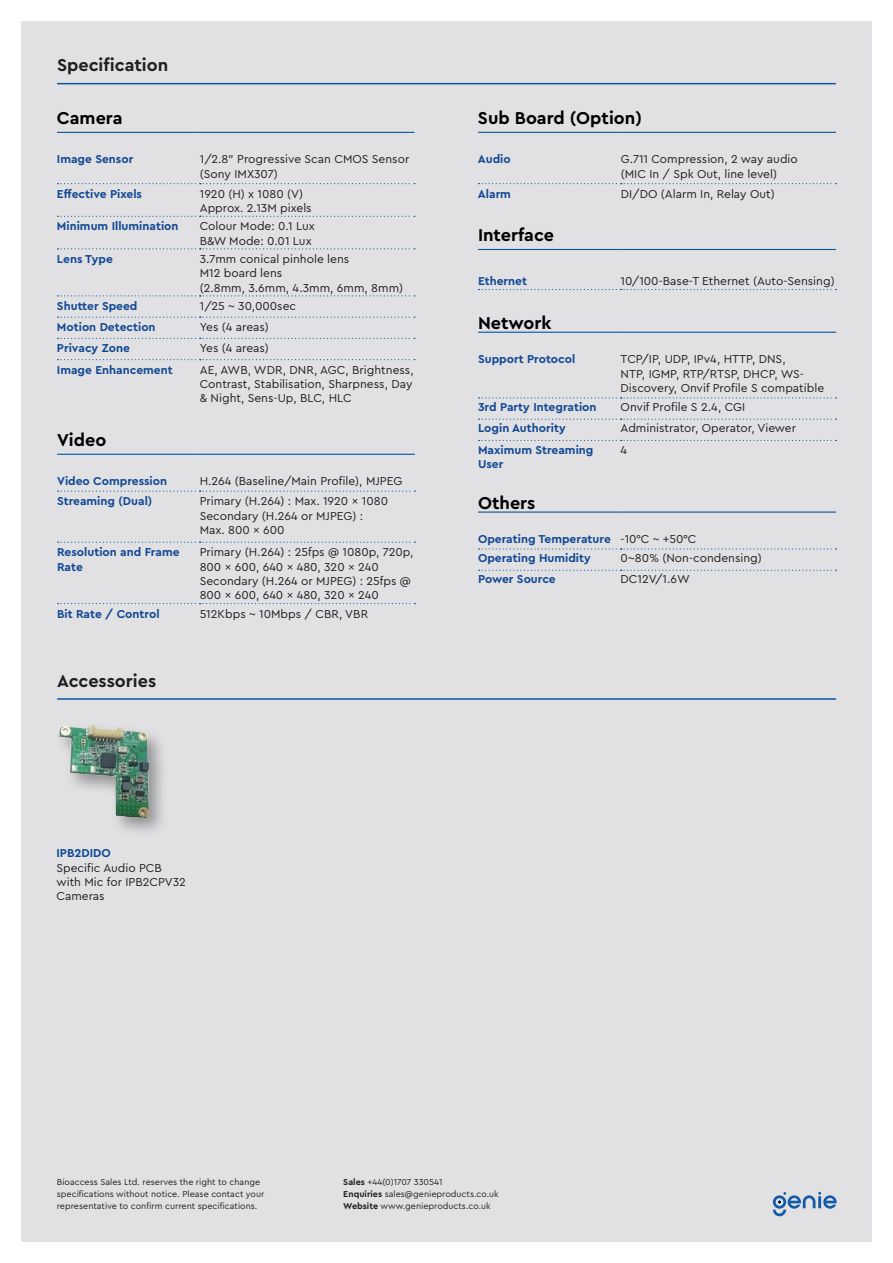
<style>
.page{position:relative;width:893px;height:1263px;background:#fff}
.page>*{position:absolute;margin:0;border:0;box-sizing:border-box;transform-origin:0 0}
.Tech_Spec_Text_LEFT{font:700 18px "Cera Pro";color:#000}
.t1{font:700 18px "Cera Pro";color:#231f20}
.Tech_Spec_Text_CENTR{font:12px/14.4px "Cera Pro";color:#231f20}
.Tech_Spec_Text_LEFT-2{font:700 12px/15px "Cera Pro";color:#124994}
.t2{font:9px/12px "Cera Pro";color:#231f20}
.s1{font-weight:700}
</style>
<div class="page">
<div style="left:21px;top:21px;width:851px;height:1221px;background:#e1e1e4"></div>
<svg style="left:773px;top:1192px;width:64px;height:24px"></svg>
<hr style="left:57px;top:83px;width:779px;height:1px;background:#09559e">
<svg style="left:478px;top:183px;width:358px;height:1px"></svg>
<hr style="left:478px;top:132px;width:143px;height:1px;background:#09559e">
<hr style="left:621px;top:132px;width:215px;height:1px;background:#09559e">
<svg style="left:479px;top:289px;width:357px;height:1px"></svg>
<hr style="left:478px;top:249px;width:143px;height:1px;background:#09559e">
<hr style="left:621px;top:249px;width:215px;height:1px;background:#09559e">
<svg style="left:58px;top:491px;width:357px;height:1px"></svg>
<svg style="left:58px;top:542px;width:357px;height:1px"></svg>
<svg style="left:58px;top:603px;width:357px;height:1px"></svg>
<hr style="left:57px;top:454px;width:143px;height:1px;background:#09559e">
<hr style="left:200px;top:454px;width:215px;height:1px;background:#09559e">
<svg style="left:479px;top:548px;width:357px;height:1px"></svg>
<svg style="left:479px;top:570px;width:357px;height:1px"></svg>
<hr style="left:478px;top:511px;width:143px;height:2px;background:#09559e">
<hr style="left:621px;top:511px;width:215px;height:2px;background:#09559e">
<svg style="left:479px;top:397px;width:357px;height:1px"></svg>
<svg style="left:479px;top:419px;width:357px;height:1px"></svg>
<svg style="left:479px;top:440px;width:357px;height:1px"></svg>
<hr style="left:478px;top:332px;width:143px;height:1px;background:#09559e">
<hr style="left:621px;top:332px;width:215px;height:1px;background:#09559e">
<svg style="left:58px;top:183px;width:357px;height:1px"></svg>
<svg style="left:58px;top:216px;width:357px;height:1px"></svg>
<svg style="left:58px;top:248px;width:357px;height:1px"></svg>
<svg style="left:58px;top:295px;width:357px;height:1px"></svg>
<svg style="left:58px;top:317px;width:357px;height:1px"></svg>
<svg style="left:58px;top:338px;width:357px;height:1px"></svg>
<svg style="left:58px;top:359px;width:357px;height:1px"></svg>
<hr style="left:57px;top:132px;width:143px;height:1px;background:#09559e">
<hr style="left:200px;top:132px;width:214px;height:1px;background:#09559e">
<hr style="left:57px;top:698px;width:779px;height:2px;background:#09559e">
<div style="left:55px;top:721px;width:114px;height:116px;background:#231f20;opacity:.41"></div>
<img style="left:55px;top:723px;width:105px;height:96px">
<p class="t1" style="left:57px;top:53px;width:113px">Specification</p>
<p class="Tech_Spec_Text_LEFT" style="left:57px;top:106px;width:67px">Camera</p>
<p class="Tech_Spec_Text_LEFT-2" style="left:57px;top:151px;width:78px">Image Sensor</p>
<p class="Tech_Spec_Text_CENTR" style="left:200px;top:152px;width:211px">1/2.8” Progressive Scan CMOS Sensor (Sony IMX307)</p>
<p class="Tech_Spec_Text_LEFT-2" style="left:57px;top:186px;width:87px">Effective Pixels</p>
<p class="Tech_Spec_Text_CENTR" style="left:200px;top:186px;width:105px">1920 (H) x 1080 (V)</p>
<p class="Tech_Spec_Text_CENTR" style="left:200px;top:200px;width:113px">Approx. 2.13M pixels</p>
<p class="Tech_Spec_Text_LEFT-2" style="left:57px;top:218px;width:123px">Minimum Illumination</p>
<p class="Tech_Spec_Text_CENTR" style="left:200px;top:218px;width:116px">Colour Mode: 0.1 Lux</p>
<p class="Tech_Spec_Text_CENTR" style="left:200px;top:233px;width:113px">B&amp;W Mode: 0.01 Lux</p>
<p class="Tech_Spec_Text_LEFT-2" style="left:57px;top:251px;width:57px">Lens Type</p>
<p class="Tech_Spec_Text_CENTR" style="left:200px;top:251px;width:151px">3.7mm conical pinhole lens</p>
<p class="Tech_Spec_Text_CENTR" style="left:200px;top:265px;width:84px">M12 board lens</p>
<p class="Tech_Spec_Text_CENTR" style="left:200px;top:280px;width:205px">(2.8mm, 3.6mm, 4.3mm, 6mm, 8mm)</p>
<p class="Tech_Spec_Text_LEFT-2" style="left:57px;top:298px;width:82px">Shutter Speed</p>
<p class="Tech_Spec_Text_CENTR" style="left:200px;top:298px;width:98px">1/25 ~ 30,000sec</p>
<p class="Tech_Spec_Text_LEFT-2" style="left:57px;top:319px;width:100px">Motion Detection</p>
<p class="Tech_Spec_Text_CENTR" style="left:200px;top:319px;width:71px">Yes (4 areas)</p>
<p class="Tech_Spec_Text_LEFT-2" style="left:57px;top:340px;width:74px">Privacy Zone</p>
<p class="Tech_Spec_Text_CENTR" style="left:200px;top:341px;width:71px">Yes (4 areas)</p>
<p class="Tech_Spec_Text_LEFT-2" style="left:57px;top:362px;width:117px">Image Enhancement</p>
<p class="Tech_Spec_Text_CENTR" style="left:200px;top:362px;width:215px">AE, AWB, WDR, DNR, AGC, Brightness,</p>
<p class="Tech_Spec_Text_CENTR" style="left:200px;top:376px;width:214px">Contrast, Stabilisation, Sharpness, Day &amp; Night, Sens-Up, BLC, HLC</p>
<p class="Tech_Spec_Text_LEFT" style="left:57px;top:428px;width:51px">Video</p>
<p class="Tech_Spec_Text_LEFT-2" style="left:57px;top:473px;width:112px">Video Compression</p>
<p class="Tech_Spec_Text_CENTR" style="left:200px;top:473px;width:204px">H.264 (Baseline/Main Profile), MJPEG</p>
<p class="Tech_Spec_Text_LEFT-2" style="left:57px;top:493px;width:97px">Streaming (Dual)</p>
<p class="Tech_Spec_Text_CENTR" style="left:200px;top:493px;width:190px">Primary (H.264) : Max. 1920 x 1080</p>
<p class="Tech_Spec_Text_CENTR" style="left:200px;top:508px;width:165px">Secondary (H.264 or MJPEG) :</p>
<p class="Tech_Spec_Text_CENTR" style="left:200px;top:522px;width:86px">Max. 800 x 600</p>
<p class="Tech_Spec_Text_LEFT-2" style="left:57px;top:544px;width:124px">Resolution and Frame<br>Rate</p>
<p class="Tech_Spec_Text_CENTR" style="left:200px;top:544px;width:215px">Primary (H.264) : 25fps @ 1080p, 720p,<br>800 x 600, 640 x 480, 320 x 240</p>
<p class="Tech_Spec_Text_CENTR" style="left:200px;top:573px;width:213px">Secondary (H.264 or MJPEG) : 25fps @</p>
<p class="Tech_Spec_Text_CENTR" style="left:200px;top:588px;width:181px">800 x 600, 640 x 480, 320 x 240</p>
<p class="Tech_Spec_Text_LEFT-2" style="left:57px;top:605px;width:104px">Bit Rate / Control</p>
<p class="Tech_Spec_Text_CENTR" style="left:200px;top:606px;width:170px">512Kbps ~ 10Mbps / CBR, VBR</p>
<p class="t1" style="left:57px;top:669px;width:100px">Accessories</p>
<p class="Tech_Spec_Text_LEFT-2" style="left:57px;top:845px;width:56px">IPB2DIDO</p>
<p class="Tech_Spec_Text_CENTR" style="left:57px;top:860px;width:131px">Specific Audio PCB with Mic for IPB2CPV32<br>Cameras</p>
<p class="Tech_Spec_Text_LEFT" style="left:478px;top:106px;width:166px">Sub Board (Option)</p>
<p class="Tech_Spec_Text_LEFT-2" style="left:478px;top:151px;width:34px">Audio</p>
<p class="Tech_Spec_Text_CENTR" style="left:621px;top:152px;width:179px">G.711 Compression, 2 way audio</p>
<p class="Tech_Spec_Text_CENTR" style="left:621px;top:166px;width:158px">(MIC In / Spk Out, line level)</p>
<p class="Tech_Spec_Text_LEFT-2" style="left:478px;top:186px;width:35px">Alarm</p>
<p class="Tech_Spec_Text_CENTR" style="left:621px;top:186px;width:155px">DI/DO (Alarm In, Relay Out)</p>
<p class="Tech_Spec_Text_LEFT" style="left:478px;top:223px;width:78px">Interface</p>
<p class="Tech_Spec_Text_LEFT-2" style="left:478px;top:273px;width:51px">Ethernet</p>
<p class="Tech_Spec_Text_CENTR" style="left:621px;top:273px;width:216px">10/100-Base-T Ethernet (Auto-Sensing)</p>
<p class="Tech_Spec_Text_LEFT" style="left:478px;top:311px;width:75px">Network</p>
<p class="Tech_Spec_Text_LEFT-2" style="left:478px;top:351px;width:99px">Support Protocol</p>
<p class="Tech_Spec_Text_CENTR" style="left:621px;top:351px;width:205px">TCP/IP, UDP, IPv4, HTTP, DNS,<br>NTP, IGMP, RTP/RTSP, DHCP, WS-<br>Discovery, Onvif Profile S compatible</p>
<p class="Tech_Spec_Text_LEFT-2" style="left:478px;top:399px;width:120px">3rd Party Integration</p>
<p class="Tech_Spec_Text_CENTR" style="left:621px;top:399px;width:126px">Onvif Profile S 2.4, CGI</p>
<p class="Tech_Spec_Text_LEFT-2" style="left:478px;top:420px;width:89px">Login Authority</p>
<p class="Tech_Spec_Text_CENTR" style="left:621px;top:420px;width:177px">Administrator, Operator, Viewer</p>
<p class="Tech_Spec_Text_LEFT-2" style="left:478px;top:442px;width:117px;line-height:14.4px">Maximum Streaming<br>User</p>
<p class="Tech_Spec_Text_CENTR" style="left:621px;top:442px;width:8px">4</p>
<p class="Tech_Spec_Text_LEFT" style="left:478px;top:491px;width:59px">Others</p>
<p class="Tech_Spec_Text_LEFT-2" style="left:478px;top:531px;width:134px">Operating Temperature</p>
<p class="Tech_Spec_Text_CENTR" style="left:621px;top:531px;width:77px">-10°C ~ +50°C</p>
<p class="Tech_Spec_Text_LEFT-2" style="left:478px;top:550px;width:114px">Operating Humidity</p>
<p class="Tech_Spec_Text_CENTR" style="left:621px;top:550px;width:143px">0~80% (Non-condensing)</p>
<p class="Tech_Spec_Text_LEFT-2" style="left:478px;top:571px;width:79px">Power Source</p>
<p class="Tech_Spec_Text_CENTR" style="left:621px;top:572px;width:71px">DC12V/1.6W</p>
<p class="t2" style="left:57px;top:1175px;width:209px">Bioaccess Sales Ltd. reserves the right to change specifications without notice. Please contact your representative to confirm current specifications.</p>
<p class="t2" style="left:343px;top:1175px;width:101px"><span class="s1">Sales</span> +44(0)1707 330541</p>
<p class="t2" style="left:343px;top:1187px;width:157px"><span class="s1">Enquiries</span> sales@genieproducts.co.uk</p>
<p class="t2" style="left:343px;top:1199px;width:149px"><span class="s1">Website</span> www.genieproducts.co.uk</p>
</div>
